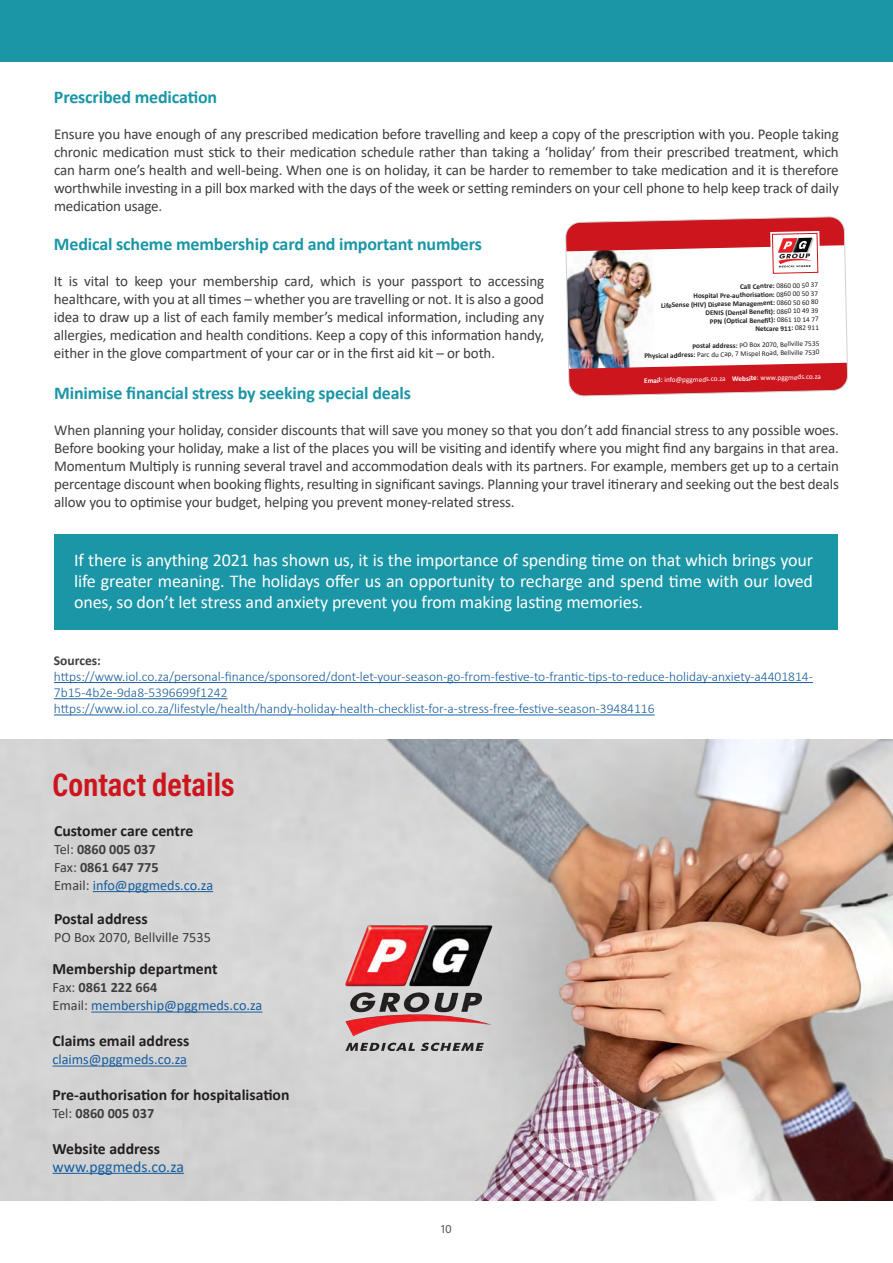
<style>
.page{position:relative;width:893px;height:1263px;background:#fff}
.page>*{position:absolute;margin:0;border:0;box-sizing:border-box;transform-origin:0 0}
.t1{font:33px "Acumin Variable Concept";color:#cd151d}
.t2{font:18px/21px "Calibri";letter-spacing:-.01em;color:#fff;text-align:justify}
.t3{font:700 18px "Calibri";letter-spacing:-.01em;color:#1a96a7}
.t4{font:700 15.75px "Calibri";color:#231f20}
.t5{font:15.75px "Calibri";color:#175d9e}
.t6{font:15px/18px "Calibri";letter-spacing:-.01em;color:#3e3e3f;text-align:justify}
.t7{font:700 14.25px/18px "Calibri";color:#3e3e3f}
.t8{font:14.25px/18px "Calibri";color:#175d9e}
.t9{font:14.25px "Calibri";color:#3e3e3f}
.t10{font:300 13.5px/16.2px "Calibri";color:#175d9e}
.t11{font:700 13.5px "Calibri";color:#3e3e3f}
.t12{font:12px "Acumin Variable Concept";color:#57585a}
.t13{font:700 7.2px/8.6px "Calibri";color:#231f20;text-align:right}
.t14{font:7.2px/8.7px "Calibri";color:#231f20;text-align:right}
.t15{font:7.2px "Calibri";color:#fff}
.s1{font-weight:400}
.s2{font-weight:700}
.s3{font-weight:400;color:#175d9e}
.s4{color:#3e3e3f}
.s5{font-weight:700;color:#3e3e3f}
</style>
<div class="page">
<img style="left:0;top:739px;width:893px;height:462px">
<hr style="left:54px;top:682px;width:759px;height:1px;background:#175d9e">
<hr style="left:54px;top:698px;width:174px;height:1px;background:#175d9e">
<hr style="left:54px;top:715px;width:601px;height:1px;background:#175d9e">
<div style="left:54px;top:534px;width:783px;height:96px;background:#1a96a7"></div>
<div style="left:0;top:0;width:893px;height:61px;background:#1a96a7"></div>
<img style="left:565px;top:217px;width:283px;height:179px">
<hr style="left:93px;top:891px;width:120px;height:1px;background:#175d9e">
<hr style="left:91px;top:1011px;width:171px;height:1px;background:#175d9e">
<hr style="left:52px;top:1065px;width:135px;height:1px;background:#175d9e">
<hr style="left:53px;top:1173px;width:131px;height:1px;background:#175d9e">
<img style="left:344px;top:926px;width:154px;height:125px">
<p class="t3" style="left:54px;top:84px;width:165px">Prescribed medication</p>
<p class="t6" style="left:54px;top:124px;width:786px">Ensure you have enough of any prescribed medication before travelling and keep a copy of the prescription with you. People taking chronic medication must stick to their medication schedule rather than taking a ‘holiday’ from their prescribed treatment, which can harm one’s health and well-being. When one is on holiday, it can be harder to remember to take medication and it is therefore worthwhile investing in a pill box marked with the days of the week or setting reminders on your cell phone to help keep track of daily medication usage.</p>
<p class="t3" style="left:54px;top:231px;width:430px">Medical scheme membership card and important numbers</p>
<p class="t6" style="left:54px;top:271px;width:492px">It is vital to keep your membership card, which is your passport to accessing healthcare, with you at all times – whether you are travelling or not. It is also a good idea to draw up a list of each family member’s medical information, including any allergies, medication and health conditions. Keep a copy of this information handy, either in the glove compartment of your car or in the first aid kit – or both.</p>
<p class="t3" style="left:54px;top:380px;width:358px">Minimise financial stress by seeking special deals</p>
<p class="t6" style="left:54px;top:421px;width:786px">When planning your holiday, consider discounts that will save you money so that you don’t add financial stress to any possible woes.<br>Before booking your holiday, make a list of the places you will be visiting and identify where you might find any bargains in that area.<br>Momentum Multiply is running several travel and accommodation deals with its partners. For example, members get up to a certain percentage discount when booking flights, resulting in significant savings. Planning your travel itinerary and seeking out the best deals allow you to optimise your budget, helping you prevent money-related stress.</p>
<p class="t13" style="left:661px;top:283px;width:159px;rotate:-1deg">Call Centre: <span class="s1">0860 00 50 37<br></span>Hospital Pre-authorisati on: <span class="s1">0860 00 50 37<br></span>LifeSense (HIV) Disease Management: <span class="s1">0860 50 60 80<br></span>DENIS (Dental Benefi t): <span class="s1">0860 10 49 39<br></span>PPN (Opti cal Benefi t): <span class="s1">0861 10 14 77<br></span>Netcare 911: <span class="s1">082 911</span></p>
<p class="t14" style="left:644px;top:342px;width:177px;rotate:-1deg"><span class="s2">Postal address:</span> PO Box 2070, Bellville 7535<br><span class="s2">Physical address:</span> Parc du Cap, 7 Mispel Road, Bellville 7530</p>
<p class="t15" style="left:644px;top:375px;width:178px;rotate:-1deg"><span class="s2">Email:</span> info@pggmeds.co.za <span class="s2">Website</span>: www.pggmeds.co.za</p>
<p class="t2" style="left:74px;top:549px;width:740px">If there is anything 2021 has shown us, it is the importance of spending time on that which brings your life greater meaning. The holidays offer us an opportunity to recharge and spend time with our loved ones, so don’t let stress and anxiety prevent you from making lasting memories.</p>
<p class="t11" style="left:54px;top:651px;width:49px">Sources:</p>
<p class="t10" style="left:54px;top:668px;width:760px">https://www.iol.co.za/personal-finance/sponsored/dont-let-your-season-go-from-festive-to-frantic-tips-to-reduce-holiday-anxiety-a4401814-<br>7b15-4b2e-9da8-5396699f1242 https://www.iol.co.za/lifestyle/health/handy-holiday-health-checklist-for-a-stress-free-festive-season-39484116</p>
<h1 class="t1" style="left:52px;top:762px;width:183px">Contact details</h1>
<p class="t4" style="left:54px;top:820px;width:141px">Customer care centre</p>
<p class="t7" style="left:54px;top:840px;width:161px"><span class="s1">Tel:</span> 0860 005 037<br><span class="s1">Fax:</span> 0861 647 775<br><span class="s1">Email:</span> <span class="s3">info@pggmeds.co.za</span></p>
<p class="t4" style="left:54px;top:908px;width:95px">Postal address</p>
<p class="t9" style="left:54px;top:928px;width:158px">PO Box 2070, Bellville 7535</p>
<p class="t4" style="left:52px;top:958px;width:167px">Membership department</p>
<p class="t8" style="left:52px;top:978px;width:211px"><span class="s4">Fax:</span> <span class="s5">0861 222 664<br></span><span class="s4">Email:</span> membership@pggmeds.co.za</p>
<p class="t4" style="left:52px;top:1030px;width:138px">Claims email address</p>
<p class="t8" style="left:52px;top:1050px;width:136px">claims@pggmeds.co.za</p>
<p class="t4" style="left:52px;top:1084px;width:239px">Pre-authorisation for hospitalisation</p>
<p class="t7" style="left:52px;top:1104px;width:103px"><span class="s1">Tel:</span> 0860 005 037</p>
<p class="t4" style="left:53px;top:1137px;width:109px">Website address</p>
<p class="t5" style="left:53px;top:1155px;width:133px">www.pggmeds.co.za</p>
<p class="t12" style="left:441px;top:1220px;width:13px">10</p>
</div>
